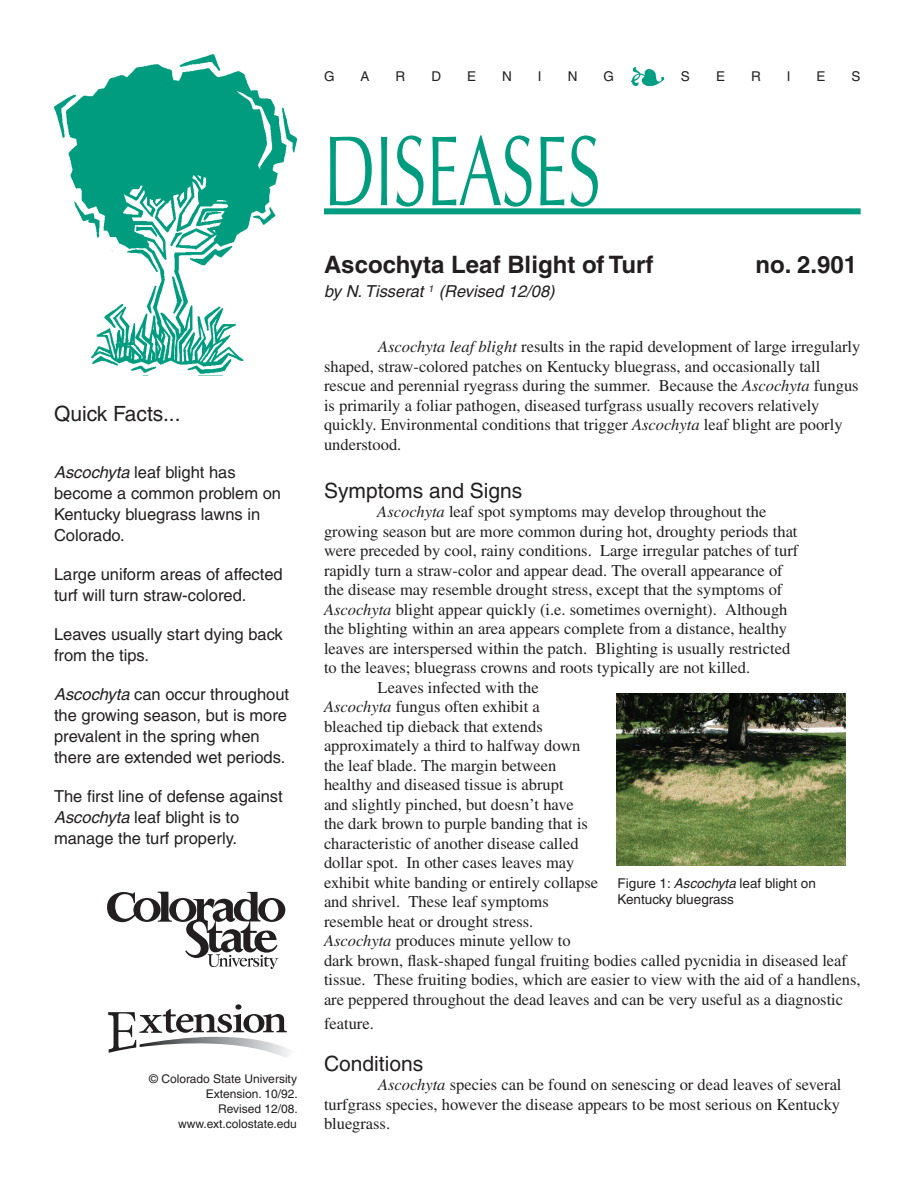
<style>
.page{position:relative;width:918px;height:1188px;background:#fff}
.page>*{position:absolute;margin:0;border:0;box-sizing:border-box;transform-origin:0 0}
.Category_title{font:100.5px "Zapf Humanist 601 BT";color:#009c7f;scale:.67 1}
.Fact_sheet_title__no{font:700 24px "Helvetica";color:#231f20}
.Subhead_1{font:21px "Helvetica";color:#231f20}
.Quick_facts_subhead{font:21px "Helvetica";color:#231f20}
.Subhead_1-2{font:16.5px/19.5px "Times";color:#231f20}
.Quick_facts_copy{font:16.5px/21px "Helvetica";color:#231f20}
.Body_text{font:16.5px/19.5px "Times";color:#231f20;text-align:justify}
.Byline{font:italic 16.5px "Helvetica";color:#231f20}
.Figure_cap{font:13.5px/16.5px "Helvetica";color:#231f20}
.Series_title{font:13.5px "Helvetica";color:#231f20}
.Copyright{font:12px/15px "Helvetica";color:#231f20;text-align:right}
.s1{font-style:italic}
</style>
<div class="page">
<div style="left:324px;top:208px;width:537px;height:6px;background:#009c7f"></div>
<img style="left:54px;top:54px;width:243px;height:320px">
<svg style="left:108px;top:1004px;width:181px;height:54px"></svg>
<svg style="left:107px;top:892px;width:178px;height:77px"></svg>
<img style="left:631px;top:67px;width:32px;height:19px">
<img style="left:616px;top:693px;width:230px;height:172px">
<p class="Quick_facts_subhead" style="left:54px;top:402px;width:128px">Quick Facts...</p>
<p class="Quick_facts_copy" style="left:54px;top:462px;width:229px"><span class="s1">Ascochyta</span> leaf blight has become a common problem on<br>Kentucky bluegrass lawns in<br>Colorado.</p>
<p class="Quick_facts_copy" style="left:54px;top:564px;width:230px">Large uniform areas of affected turf will turn straw-colored.</p>
<p class="Quick_facts_copy" style="left:54px;top:624px;width:230px">Leaves usually start dying back from the tips.</p>
<p class="Quick_facts_copy" style="left:54px;top:684px;width:237px"><span class="s1">Ascochyta</span> can occur throughout the growing season, but is more prevalent in the spring when there are extended wet periods.</p>
<p class="Quick_facts_copy" style="left:54px;top:786px;width:230px">The first line of defense against<br><span class="s1">Ascochyta</span> leaf blight is to manage the turf properly.</p>
<p class="Copyright" style="left:149px;top:1072px;width:150px">© Colorado State University<br>Extension. 10/92.</p>
<p class="Copyright" style="left:218px;top:1102px;width:81px">Revised 12/08.</p>
<p class="Copyright" style="left:178px;top:1117px;width:120px">www.ext.colostate.edu</p>
<p class="Series_title" style="left:324px;top:69px;width:12px">G</p>
<p class="Series_title" style="left:361px;top:69px;width:11px">A</p>
<p class="Series_title" style="left:396px;top:69px;width:11px">R</p>
<p class="Series_title" style="left:431px;top:69px;width:11px">D</p>
<p class="Series_title" style="left:467px;top:69px;width:11px">E</p>
<p class="Series_title" style="left:502px;top:69px;width:11px">N</p>
<p class="Series_title" style="left:538px;top:69px;width:5px">I</p>
<p class="Series_title" style="left:568px;top:69px;width:11px">N</p>
<p class="Series_title" style="left:604px;top:69px;width:12px">G</p>
<p class="Series_title" style="left:681px;top:69px;width:11px">S</p>
<p class="Series_title" style="left:716px;top:69px;width:11px">E</p>
<p class="Series_title" style="left:751px;top:69px;width:11px">R</p>
<p class="Series_title" style="left:787px;top:69px;width:5px">I</p>
<p class="Series_title" style="left:817px;top:69px;width:11px">E</p>
<p class="Series_title" style="left:852px;top:69px;width:11px">S</p>
<p class="Category_title" style="left:324px;top:109px;width:414px">DISEASES</p>
<p class="Fact_sheet_title__no" style="left:324px;top:250px;width:331px">Ascochyta Leaf Blight of Turf</p>
<p class="Fact_sheet_title__no" style="left:755px;top:250px;width:103px">no. 2.901</p>
<p class="Byline" style="left:324px;top:282px;width:232px">by N. Tisserat <sup>1</sup> (Revised 12/08)</p>
<p class="Subhead_1-2" style="left:324px;top:337px;width:538px;text-indent:54px"><span class="s1">Ascochyta leaf blight</span> results in the rapid development of large irregularly shaped, straw-colored patches on Kentucky bluegrass, and occasionally tall rescue and perennial ryegrass during the summer. Because the <span class="s1">Ascochyta</span> fungus is primarily a foliar pathogen, diseased turfgrass usually recovers relatively quickly. Environmental conditions that trigger <span class="s1">Ascochyta</span> leaf blight are poorly understood.</p>
<p class="Subhead_1" style="left:324px;top:478px;width:200px">Symptoms and Signs</p>
<p class="Subhead_1-2" style="left:377px;top:502px;width:391px"><span class="s1">Ascochyta</span> leaf spot symptoms may develop throughout the</p>
<p class="Subhead_1-2" style="left:324px;top:521px;width:475px">growing season but are more common during hot, droughty periods that</p>
<p class="Subhead_1-2" style="left:324px;top:541px;width:476px">were preceded by cool, rainy conditions. Large irregular patches of turf</p>
<p class="Subhead_1-2" style="left:324px;top:560px;width:460px">rapidly turn a straw-color and appear dead. The overall appearance of</p>
<p class="Subhead_1-2" style="left:324px;top:580px;width:460px">the disease may resemble drought stress, except that the symptoms of</p>
<p class="Subhead_1-2" style="left:324px;top:599px;width:465px"><span class="s1">Ascochyta</span> blight appear quickly (i.e. sometimes overnight). Although</p>
<p class="Subhead_1-2" style="left:324px;top:619px;width:465px">the blighting within an area appears complete from a distance, healthy</p>
<p class="Subhead_1-2" style="left:324px;top:638px;width:468px">leaves are interspersed within the patch. Blighting is usually restricted</p>
<p class="Subhead_1-2" style="left:324px;top:658px;width:428px">to the leaves; bluegrass crowns and roots typically are not killed.</p>
<p class="Subhead_1-2" style="left:378px;top:677px;width:163px">Leaves infected with the</p>
<p class="Subhead_1-2" style="left:324px;top:697px;width:217px"><span class="s1">Ascochyta</span> fungus often exhibit a</p>
<p class="Subhead_1-2" style="left:324px;top:716px;width:220px">bleached tip dieback that extends</p>
<p class="Subhead_1-2" style="left:324px;top:736px;width:258px">approximately a third to halfway down</p>
<p class="Subhead_1-2" style="left:324px;top:755px;width:234px">the leaf blade. The margin between</p>
<p class="Subhead_1-2" style="left:324px;top:775px;width:241px">healthy and diseased tissue is abrupt</p>
<p class="Subhead_1-2" style="left:324px;top:794px;width:251px">and slightly pinched, but doesn’t have</p>
<p class="Subhead_1-2" style="left:324px;top:814px;width:266px">the dark brown to purple banding that is</p>
<p class="Subhead_1-2" style="left:324px;top:833px;width:256px">characteristic of another disease called</p>
<p class="Subhead_1-2" style="left:324px;top:853px;width:252px">dollar spot. In other cases leaves may</p>
<p class="Subhead_1-2" style="left:324px;top:872px;width:276px">exhibit white banding or entirely collapse</p>
<p class="Subhead_1-2" style="left:324px;top:892px;width:226px">and shrivel. These leaf symptoms</p>
<p class="Subhead_1-2" style="left:324px;top:911px;width:211px">resemble heat or drought stress.</p>
<p class="Subhead_1-2" style="left:324px;top:931px;width:248px"><span class="s1">Ascochyta</span> produces minute yellow to</p>
<p class="Subhead_1-2" style="left:324px;top:950px;width:525px">dark brown, flask-shaped fungal fruiting bodies called pycnidia in diseased leaf</p>
<p class="Subhead_1-2" style="left:324px;top:970px;width:538px">tissue. These fruiting bodies, which are easier to view with the aid of a handlens,</p>
<p class="Subhead_1-2" style="left:324px;top:989px;width:521px">are peppered throughout the dead leaves and can be very useful as a diagnostic</p>
<p class="Subhead_1-2" style="left:324px;top:1013px;width:51px">feature.</p>
<p class="Subhead_1" style="left:324px;top:1051px;width:101px">Conditions</p>
<p class="Body_text" style="left:324px;top:1075px;width:519px;text-indent:54px"><span class="s1">Ascochyta</span> species can be found on senescing or dead leaves of several turfgrass species, however the disease appears to be most serious on Kentucky bluegrass.</p>
<p class="Figure_cap" style="left:618px;top:875px;width:200px">Figure 1: <span class="s1">Ascochyta</span> leaf blight on<br>Kentucky bluegrass</p>
</div>
